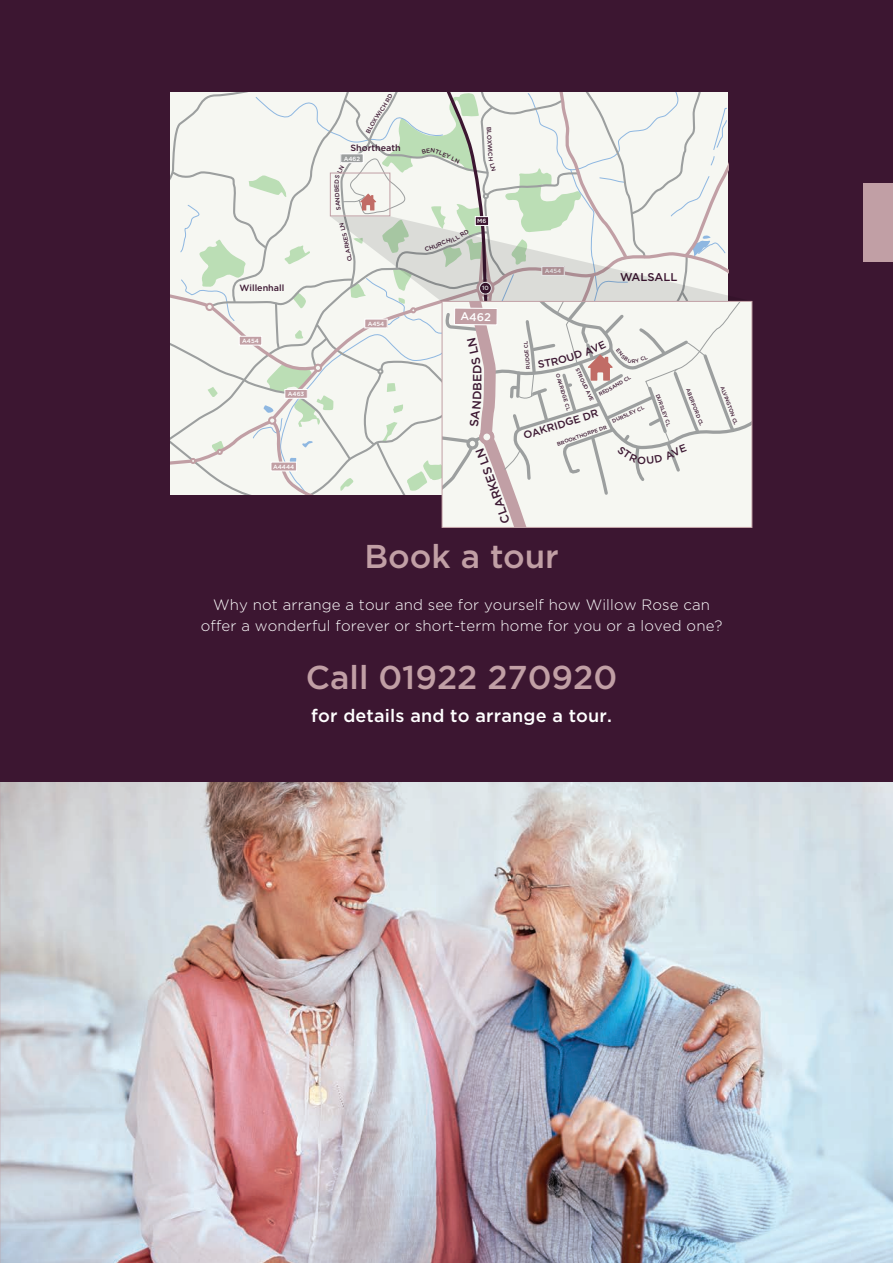
<style>
.page{position:relative;width:893px;height:1263px;background:#fff}
.page>*{position:absolute;margin:0;border:0;box-sizing:border-box;transform-origin:0 0}
.t1{font:500 33px "Gotham";color:#c19fa5}
.t2{font:500 18px "Gotham";letter-spacing:.01em;color:#fff}
.t3{font:300 15px/21px "Gotham";letter-spacing:.01em;color:#fff;text-align:center}
.t4{font:500 12px "Gotham";color:#3d1933}
.t5{font:500 11.25px "Gotham";color:#3c1631}
.t6{font:500 11.1px "Gotham";color:#fff}
.t7{font:500 10.5px "Gotham";color:#3d1933}
.t8{font:500 9px "Gotham";color:#3d1933}
.t9{font:500 6px "Gotham";color:#fff}
.t10{font:500 6px "Gotham";color:#3d1933}
.t11{font:500 5.25px "Gotham";color:#3d1933}
</style>
<div class="page">
<div style="left:0;top:0;width:893px;height:877px;background:#3c1631"></div>
<div style="left:863px;top:183px;width:30px;height:78px;background:#c19fa5"></div>
<img style="left:0;top:783px;width:893px;height:480px">
<svg style="left:170px;top:92px;width:582px;height:435px;background:#e0dfdb"></svg>
<p class="t8" style="left:350px;top:142px;width:52px">Shortheath</p>
<p class="t9" style="left:344px;top:155px;width:18px">A462</p>
<p class="t10" style="left:493px;top:134px;width:24px;rotate:87deg">OXWIC</p>
<p class="t10" style="left:335px;top:207px;width:20px;rotate:-94deg">ANDB</p>
<p class="t9" style="left:477px;top:218px;width:11px">M6</p>
<p class="t9" style="left:545px;top:268px;width:18px">A454</p>
<p class="t5" style="left:620px;top:270px;width:59px">WALSALL</p>
<p class="t8" style="left:240px;top:282px;width:46px">Willenhall</p>
<p class="t9" style="left:482px;top:285px;width:8px">10</p>
<p class="t9" style="left:368px;top:320px;width:18px">A454</p>
<p class="t6" style="left:461px;top:310px;width:32px;rotate:1deg">A462</p>
<p class="t9" style="left:242px;top:337px;width:18px">A454</p>
<p class="t9" style="left:288px;top:391px;width:18px">A463</p>
<p class="t4" style="left:471px;top:374px;width:11px;rotate:-90deg">D</p>
<p class="t11" style="left:525px;top:369px;width:30px;rotate:-96deg">RUDGE CL</p>
<p class="t11" style="left:580px;top:367px;width:37px;rotate:64deg">STROUD AVE</p>
<p class="t11" style="left:556px;top:441px;width:54px;rotate:-19deg">BROOKTHORPE DR</p>
<p class="t11" style="left:560px;top:373px;width:40px;rotate:73deg">OAKRIDGE CL</p>
<p class="t11" style="left:598px;top:392px;width:37px;rotate:-29deg">REDSAND CL</p>
<p class="t11" style="left:611px;top:419px;width:36px;rotate:-25deg">DURSLEY CL</p>
<p class="t11" style="left:660px;top:393px;width:36px;rotate:70deg">DURSLEY CL</p>
<p class="t7" style="left:522px;top:430px;width:79px;rotate:-17deg">OAKRIDGE DR</p>
<p class="t11" style="left:691px;top:388px;width:28px;rotate:69deg">ABERFOR</p>
<p class="t11" style="left:725px;top:385px;width:30px;rotate:70deg">ALVINGTO</p>
<p class="t9" style="left:273px;top:463px;width:23px">A4444</p>
<p class="t4" style="left:497px;top:517px;width:52px;rotate:-110deg">LARKES</p>
<h1 class="t1" style="left:364px;top:534px;width:196px">Book a tour</h1>
<p class="t3" style="left:201px;top:594px;width:523px">Why not arrange a tour and see for yourself how Willow Rose can offer a wonderful forever or short-term home for you or a loved one?</p>
<h1 class="t1" style="left:306px;top:656px;width:313px">Call 01922 270920</h1>
<p class="t2" style="left:311px;top:703px;width:302px">for details and to arrange a tour.</p>
</div>
